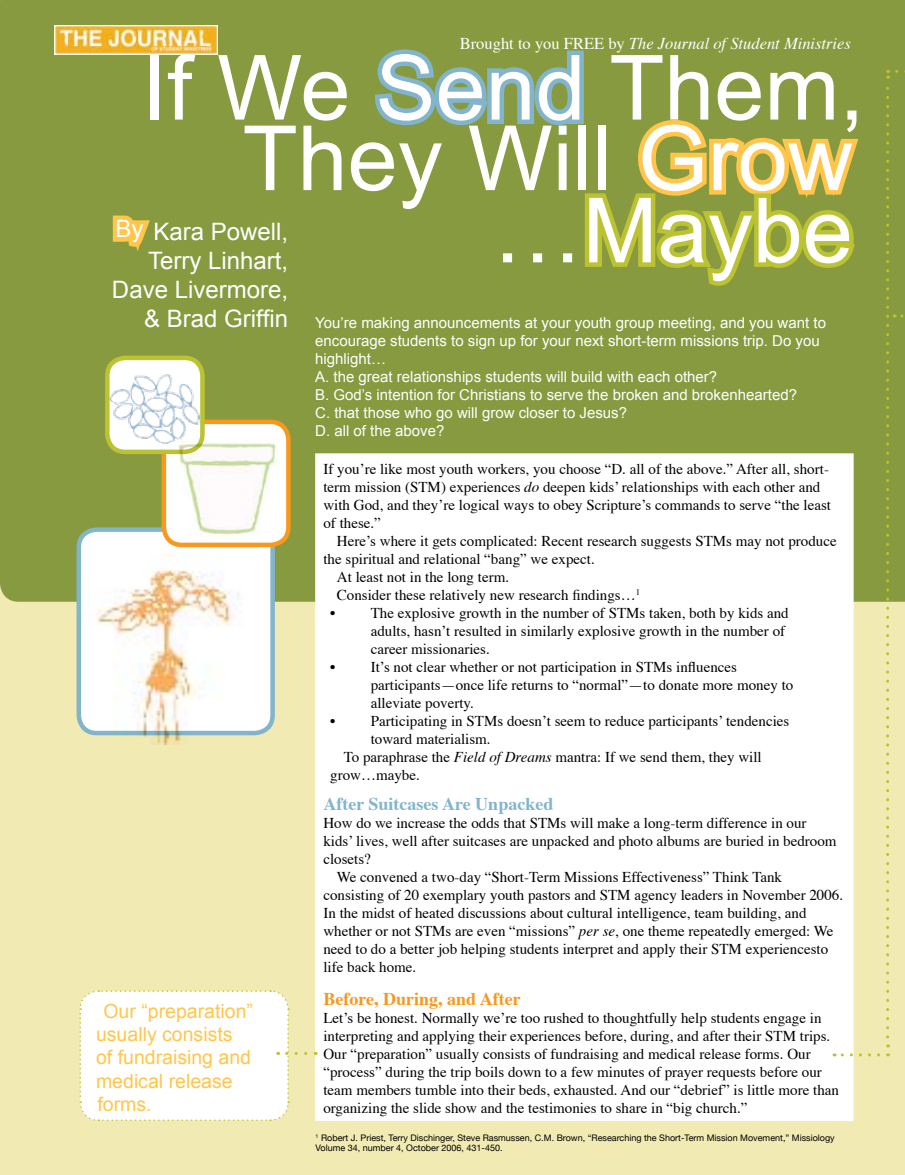
<style>
.page{position:relative;width:905px;height:1175px;background:#fff}
.page>*{position:absolute;margin:0;border:0;box-sizing:border-box;transform-origin:0 0}
.t1{font:90px/71.4px "Arial";color:#fff;text-align:right}
.t2{font:24px/28.8px "Arial";color:#fff;text-align:right}
.t3{font:19.5px/23.4px "Arial";color:#ffc64b}
.t4{font:700 18px "Times";color:#82b5cc}
.t5{font:700 18px "Times";color:#f8981d}
.t6{font:italic 16.5px "Times";color:#fff}
.t7{font:15px/18px "Times";color:#000}
.t8{font:15px/18px "Arial";color:#fff}
.t9{font:9px/10.8px "Helvetica Neue";color:#000}
.s1{font-style:normal}
.s2{font-style:italic}
</style>
<div class="page">
<div style="left:0;top:0;width:904px;height:1174px;background:#f1eab2"></div>
<div style="left:0;top:0;width:904px;height:601px;background:#879a3f"></div>
<div style="left:316px;top:454px;width:536px;height:666px;background:#fff"></div>
<div style="left:315px;top:453px;width:538px;height:667px;border:2px solid #fff"></div>
<div style="left:79px;top:529px;width:193px;height:204px;background:#fff;border-radius:18px"></div>
<div style="left:76px;top:527px;width:199px;height:208px;border:4px solid #82b5cc;border-radius:18px"></div>
<div style="left:164px;top:422px;width:124px;height:123px;background:#fff;border-radius:18px"></div>
<div style="left:162px;top:419px;width:129px;height:128px;border:4px solid #f8981d;border-radius:18px"></div>
<div style="left:107px;top:358px;width:95px;height:94px;background:#fff;border-radius:18px"></div>
<div style="left:105px;top:356px;width:100px;height:98px;border:4px solid #bcc332;border-radius:18px"></div>
<svg style="left:370px;top:43px;width:494px;height:247px;background:#95a449"></svg>
<svg style="left:79px;top:990px;width:227px;height:131px;background:#fcfcf4"></svg>
<svg style="left:102px;top:208px;width:54px;height:62px;background:#a5a542"></svg>
<img style="left:79px;top:554px;width:164px;height:190px">
<img style="left:175px;top:440px;width:101px;height:96px">
<img style="left:110px;top:369px;width:89px;height:75px">
<svg style="left:834px;top:1053px;width:44px;height:3px"></svg>
<svg style="left:886px;top:70px;width:19px;height:967px"></svg>
<img style="left:54px;top:25px;width:164px;height:29px">
<p class="t6" style="left:460px;top:29px;width:392px"><span class="s1">Brought to you FREE by</span> The Journal of Student Ministries</p>
<h1 class="t1" style="left:142px;top:52px;width:724px">If We Send Them,<br>They Will Grow …Maybe</h1>
<h2 class="t2" style="left:116px;top:214px;width:30px">By</h2>
<h2 class="t2" style="left:112px;top:217px;width:178px">Kara Powell,<br>Terry Linhart,<br>Dave Livermore, &amp; Brad Griffin</h2>
<p class="t8" style="left:315px;top:313px;width:512px">You’re making announcements at your youth group meeting, and you want to encourage students to sign up for your next short-term missions trip. Do you highlight…<br>A. the great relationships students will build with each other?<br>B. God’s intention for Christians to serve the broken and brokenhearted?<br>C. that those who go will grow closer to Jesus?<br>D. all of the above?</p>
<h3 class="t3" style="left:96px;top:999px;width:158px;text-indent:7px">Our “preparation” usually consists of fundraising and medical release forms.</h3>
<p class="t7" style="left:323px;top:458px;width:509px">If you’re like most youth workers, you choose “D. all of the above.” After all, short&shy;term mission (STM) experiences <span class="s2">do</span> deepen kids’ relationships with each other and with God, and they’re logical ways to obey Scripture’s commands to serve “the least of these.”</p>
<p class="t7" style="left:337px;top:530px;width:501px">Here’s where it gets complicated: Recent research suggests STMs may not produce</p>
<p class="t7" style="left:323px;top:548px;width:273px">the spiritual and relational “bang” we expect.</p>
<p class="t7" style="left:337px;top:566px;width:174px">At least not in the long term.</p>
<p class="t7" style="left:337px;top:584px;width:305px">Consider these relatively new research findings…<sup>1</sup></p>
<p class="t7" style="left:370px;top:602px;width:419px;text-indent:-40px">• The explosive growth in the number of STMs taken, both by kids and adults, hasn’t resulted in similarly explosive growth in the number of career missionaries.</p>
<p class="t7" style="left:370px;top:656px;width:424px;text-indent:-40px">• It’s not clear whether or not participation in STMs influences participants—once life returns to “normal”—to donate more money to alleviate poverty.</p>
<p class="t7" style="left:330px;top:710px;width:461px">• Participating in STMs doesn’t seem to reduce participants’ tendencies</p>
<p class="t7" style="left:370px;top:728px;width:121px">toward materialism.</p>
<p class="t7" style="left:344px;top:746px;width:419px">To paraphrase the <span class="s2">Field of Dreams</span> mantra: If we send them, they will</p>
<p class="t7" style="left:330px;top:764px;width:91px">grow…maybe.</p>
<p class="t4" style="left:323px;top:787px;width:231px">After Suitcases Are Unpacked</p>
<p class="t7" style="left:323px;top:813px;width:484px">How do we increase the odds that STMs will make a long-term difference in our</p>
<p class="t7" style="left:323px;top:831px;width:514px">kids’ lives, well after suitcases are unpacked and photo albums are buried in bedroom</p>
<p class="t7" style="left:323px;top:849px;width:49px">closets?</p>
<p class="t7" style="left:337px;top:867px;width:446px">We convened a two-day “Short-Term Missions Effectiveness” Think Tank</p>
<p class="t7" style="left:323px;top:885px;width:521px">consisting of 20 exemplary youth pastors and STM agency leaders in November 2006.</p>
<p class="t7" style="left:323px;top:903px;width:484px">In the midst of heated discussions about cultural intelligence, team building, and</p>
<p class="t7" style="left:323px;top:921px;width:511px">whether or not STMs are even “missions” <span class="s2">per se</span>, one theme repeatedly emerged: We</p>
<p class="t7" style="left:323px;top:939px;width:506px">need to do a better job helping students interpret and apply their STM experiencesto</p>
<p class="t7" style="left:323px;top:957px;width:94px">life back home.</p>
<p class="t5" style="left:323px;top:981px;width:199px">Before, During, and After</p>
<p class="t7" style="left:323px;top:1007px;width:517px">Let’s be honest. Normally we’re too rushed to thoughtfully help students engage in interpreting and applying their experiences before, during, and after their STM trips.<br>Our “preparation” usually consists of fundraising and medical release forms. Our “process” during the trip boils down to a few minutes of prayer requests before our team members tumble into their beds, exhausted. And our “debrief” is little more than organizing the slide show and the testimonies to share in “big church.”</p>
<p class="t9" style="left:315px;top:1131px;width:520px"><sup>1</sup> Robert J. Priest, Terry Dischinger, Steve Rasmussen, C.M. Brown, “Researching the Short-Term Mission Movement,” Missiology<br>Volume 34, number 4, October 2006, 431-450.</p>
</div>
